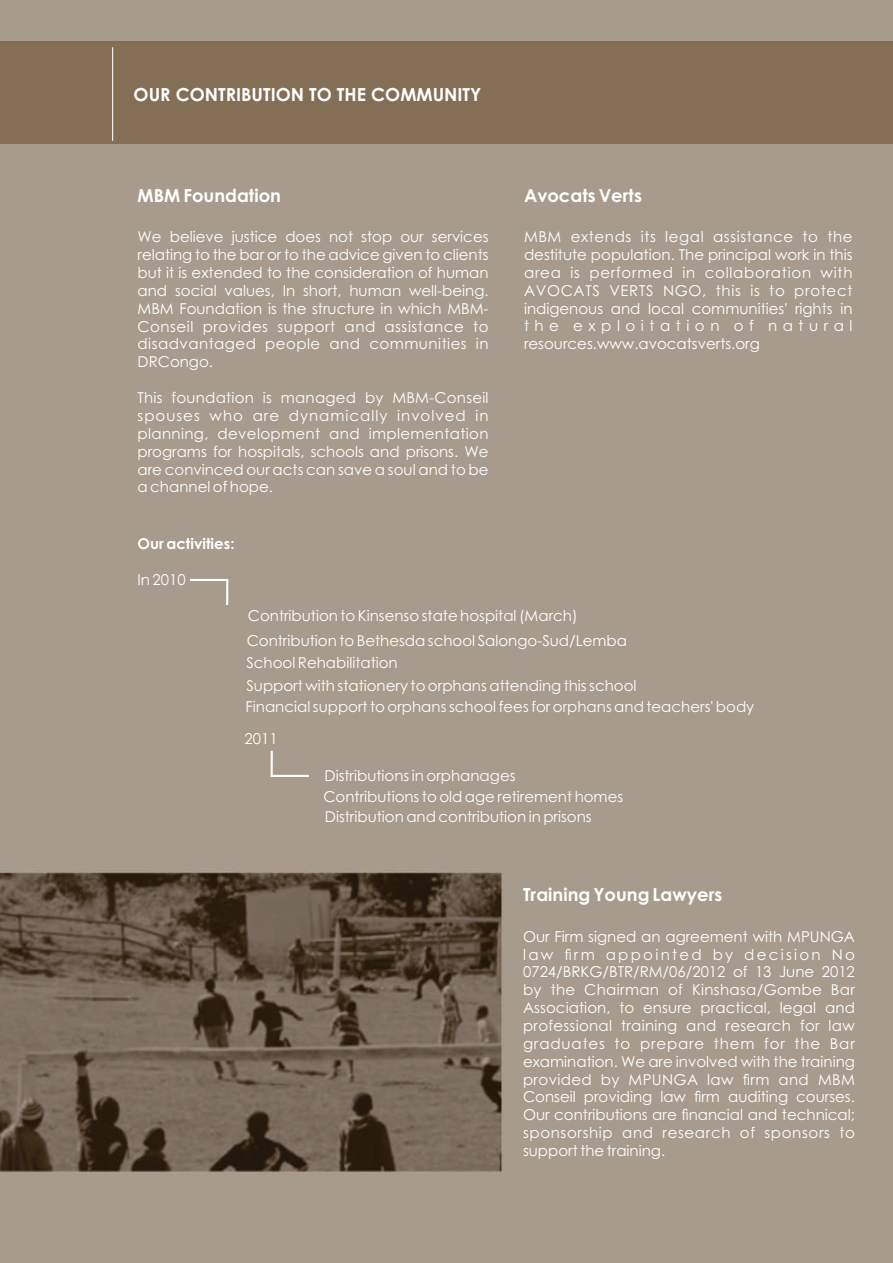
<style>
.page{position:relative;width:893px;height:1263px;background:#fff}
.page>*{position:absolute;margin:0;border:0;box-sizing:border-box;transform-origin:0 0}
.t1{font:700 18px "Century Gothic";color:#fff}
.t2{font:15px/17.9px "Century Gothic";color:#fff;text-align:justify}
.t3{font:700 15px "Century Gothic";color:#fff}
</style>
<div class="page">
<img style="left:0;top:0;width:893px;height:1263px">
<div style="left:0;top:42px;width:893px;height:102px;background:#846e55"></div>
<hr style="left:112px;top:47px;width:1px;height:94px;background:#fff">
<svg style="left:188px;top:578px;width:41px;height:29px"></svg>
<svg style="left:270px;top:749px;width:41px;height:29px"></svg>
<p class="t1" style="left:134px;top:87px;width:349px">OUR CONTRIBUTION TO THE COMMUNITY</p>
<p class="t1" style="left:138px;top:189px;width:145px">MBM Foundation</p>
<p class="t2" style="left:138px;top:229px;width:353px">We believe justice does not stop our services relating to the bar or to the advice given to clients but it is extended to the consideration of human and social values, In short, human well-being.<br>MBM Foundation is the structure in which MBM-Conseil provides support and assistance to disadvantaged people and communities in DRCongo.</p>
<p class="t2" style="left:138px;top:390px;width:353px">This foundation is managed by MBM-Conseil spouses who are dynamically involved in planning, development and implementation programs for hospitals, schools and prisons. We are convinced our acts can save a soul and to be a channel of hope.</p>
<p class="t3" style="left:138px;top:538px;width:99px">Our activities:</p>
<p class="t2" style="left:138px;top:572px;width:50px">In 2010</p>
<p class="t1" style="left:524px;top:188px;width:119px">Avocats Verts</p>
<p class="t2" style="left:524px;top:229px;width:330px">MBM extends its legal assistance to the destitute population. The principal work in this area is performed in collaboration with AVOCATS VERTS NGO, this is to protect indigenous and local communities' rights in the exploitation of natural resources.www.avocatsverts.org</p>
<p class="t2" style="left:247px;top:604px;width:382px;line-height:25px">Contribution to Kinsenso state hospital (March)<br>Contribution to Bethesda school Salongo-Sud/Lemba</p>
<p class="t2" style="left:246px;top:653px;width:510px;line-height:21.9px;text-align:left">School Rehabilitation<br>Support with stationery to orphans attending this school<br>Financial support to orphans school fees for orphans and teachers' body</p>
<p class="t2" style="left:244px;top:731px;width:35px">2011</p>
<p class="t2" style="left:323px;top:766px;width:301px;line-height:21.3px">Distributions in orphanages<br>Contributions to old age retirement homes</p>
<p class="t2" style="left:325px;top:809px;width:268px">Distribution and contribution in prisons</p>
<p class="t1" style="left:523px;top:888px;width:201px">Training Young Lawyers</p>
<p class="t2" style="left:523px;top:929px;width:333px">Our Firm signed an agreement with MPUNGA law firm appointed by decision No 0724/BRKG/BTR/RM/06/2012 of 13 June 2012 by the Chairman of Kinshasa/Gombe Bar Association, to ensure practical, legal and professional training and research for law graduates to prepare them for the Bar examination. We are involved with the training provided by MPUNGA law firm and MBM Conseil providing law firm auditing courses.<br>Our contributions are financial and technical; sponsorship and research of sponsors to support the training.</p>
</div>
